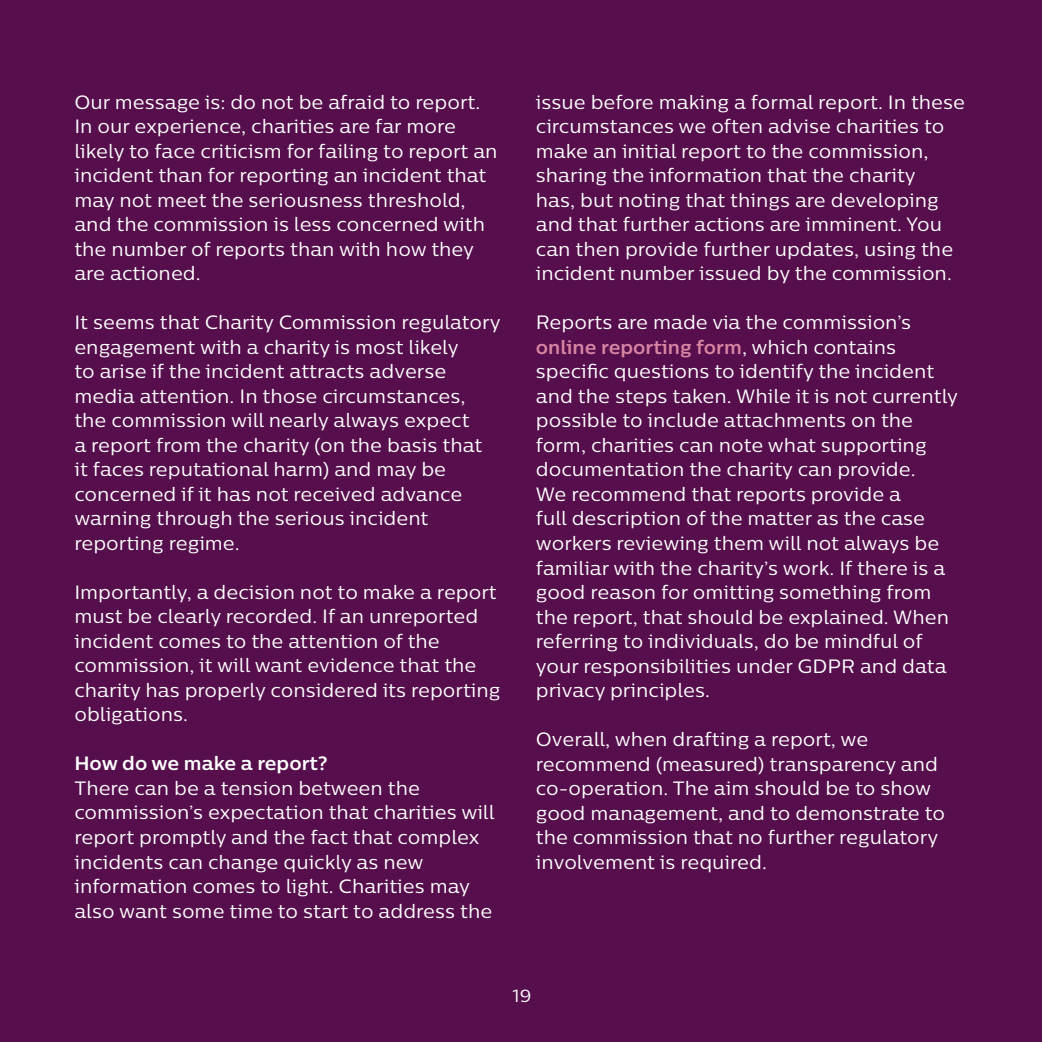
<style>
.page{position:relative;width:1042px;height:1042px;background:#560e4c}
.page>*{position:absolute;margin:0;border:0;box-sizing:border-box;transform-origin:0 0}
.t1{font:19.25px/24.5px "Centrale Sans";color:#fff}
.t2{font:700 19.25px "Centrale Sans";color:#fff}
.t3{font:17.5px "Centrale Sans";color:#fff}
.s1{font-weight:700;color:#d885a3}
</style>
<div class="page">
<p class="t1" style="left:74px;top:89px;width:425px">Our message is: do not be afraid to report.<br>In our experience, charities are far more likely to face criticism for failing to report an incident than for reporting an incident that may not meet the seriousness threshold, and the commission is less concerned with the number of reports than with how they are actioned.</p>
<p class="t1" style="left:74px;top:310px;width:428px">It seems that Charity Commission regulatory engagement with a charity is most likely<br>to arise if the incident attracts adverse media attention. In those circumstances, the commission will nearly always expect<br>a report from the charity (on the basis that<br>it faces reputational harm) and may be concerned if it has not received advance warning through the serious incident reporting regime.</p>
<p class="t1" style="left:74px;top:579px;width:427px">Importantly, a decision not to make a report must be clearly recorded. If an unreported incident comes to the attention of the commission, it will want evidence that the charity has properly considered its reporting obligations.</p>
<p class="t2" style="left:74px;top:751px;width:255px">How do we make a report?</p>
<p class="t1" style="left:74px;top:775px;width:421px">There can be a tension between the commission’s expectation that charities will report promptly and the fact that complex incidents can change quickly as new information comes to light. Charities may also want some time to start to address the</p>
<p class="t1" style="left:536px;top:89px;width:431px">issue before making a formal report. In these circumstances we often advise charities to make an initial report to the commission, sharing the information that the charity<br>has, but noting that things are developing and that further actions are imminent. You can then provide further updates, using the incident number issued by the commission.</p>
<p class="t1" style="left:536px;top:310px;width:424px">Reports are made via the commission’s <span class="s1">online reporting form</span>, which contains specific questions to identify the incident and the steps taken. While it is not currently possible to include attachments on the form, charities can note what supporting documentation the charity can provide.<br>We recommend that reports provide a<br>full description of the matter as the case workers reviewing them will not always be familiar with the charity’s work. If there is a good reason for omitting something from the report, that should be explained. When referring to individuals, do be mindful of your responsibilities under GDPR and data privacy principles.</p>
<p class="t1" style="left:536px;top:727px;width:411px">Overall, when drafting a report, we recommend (measured) transparency and co-operation. The aim should be to show good management, and to demonstrate to the commission that no further regulatory involvement is required.</p>
<p class="t3" style="left:512px;top:984px;width:20px">19</p>
</div>
